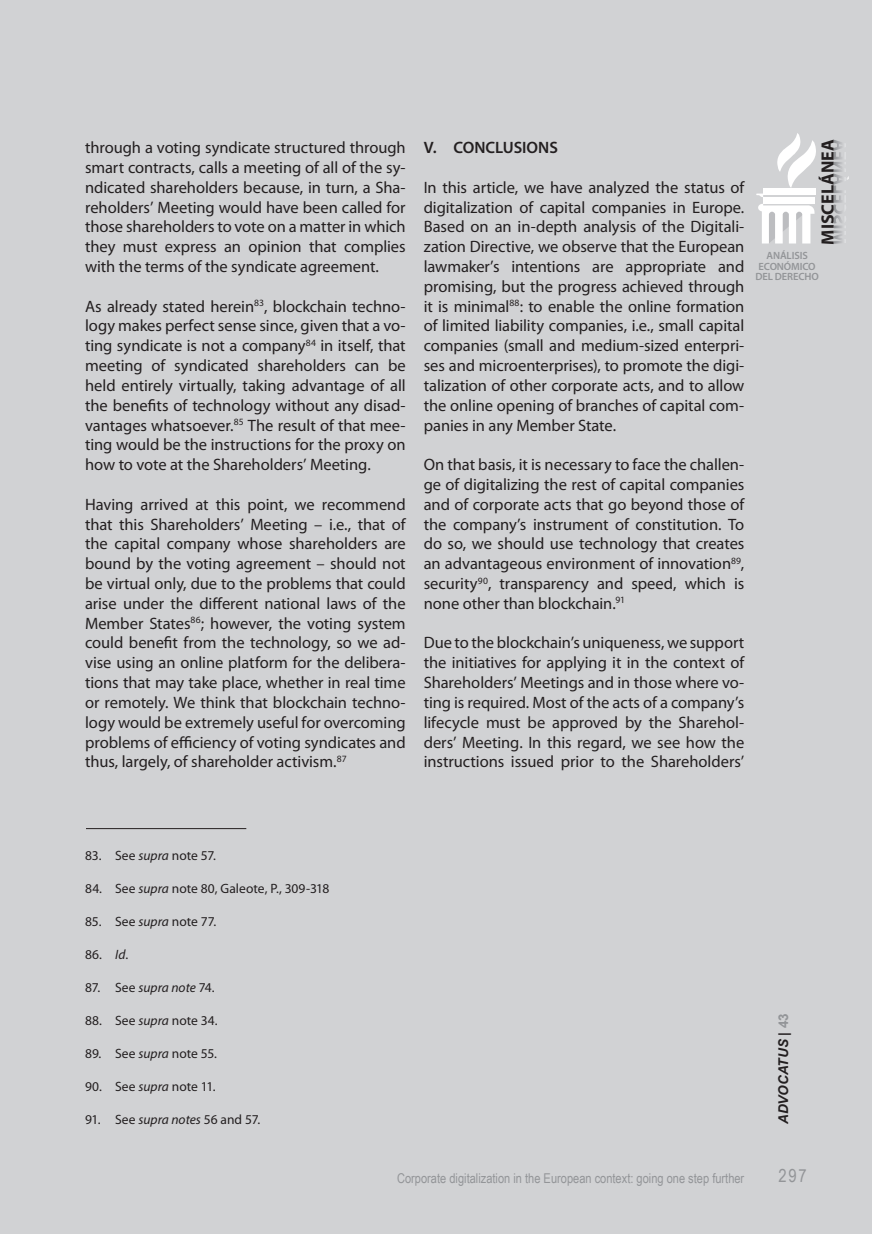
<style>
.page{position:relative;width:872px;height:1234px;background:#fff}
.page>*{position:absolute;margin:0;border:0;box-sizing:border-box;transform-origin:0 0}
.t1{font:700 18px "Myriad Pro";color:#231f20}
.t2{font:18px "Arial Narrow";color:#939598}
.CuerpoTexto{font:16.5px/19.8px "Myriad Pro";letter-spacing:-.005em;color:#231f20;text-align:justify}
.Inter1{font:600 16.5px "Myriad Pro";letter-spacing:-.005em;color:#231f20}
.Pie_de_página{font:13.5px "Myriad Pro";letter-spacing:.005em;color:#231f20}
.t3{font:13.5px "Arial Narrow";color:#939598}
.t4{font:italic 700 13.5px "Arial";letter-spacing:-.01em;color:#231f20}
.t5{font:600 10.5px/10.5px "Myriad Pro";letter-spacing:-.01em;color:#939598;text-align:center}
.s1{font-style:italic}
.s2{font-style:normal}
.s3{font-style:normal;color:#939598}
</style>
<div class="page">
<div style="left:0;top:0;width:872px;height:1233px;background:#d1d2d4"></div>
<svg style="left:777px;top:133px;width:39px;height:55px"></svg>
<div style="left:763px;top:188px;width:53px;height:7px;background:#fff"></div>
<div style="left:763px;top:197px;width:51px;height:6px;background:#fff"></div>
<svg style="left:758px;top:204px;width:56px;height:39px"></svg>
<svg style="left:756px;top:193px;width:7px;height:4px"></svg>
<svg style="left:833px;top:140px;width:16px;height:104px"></svg>
<hr style="left:86px;top:828px;width:160px;height:1px;background:#231f20">
<p class="CuerpoTexto" style="left:85px;top:137px;width:322px">through a voting syndicate structured through smart contracts, calls a meeting of all of the sy&shy;ndicated shareholders because, in turn, a Sha&shy;reholders’ Meeting would have been called for those shareholders to vote on a matter in which they must express an opinion that complies with the terms of the syndicate agreement.</p>
<p class="CuerpoTexto" style="left:85px;top:296px;width:322px">As already stated herein<sup>83</sup>, blockchain techno&shy;logy makes perfect sense since, given that a vo&shy;ting syndicate is not a company<sup>84</sup> in itself, that meeting of syndicated shareholders can be held entirely virtually, taking advantage of all the benefits of technology without any disad&shy;vantages whatsoever.<sup>85</sup> The result of that mee&shy;ting would be the instructions for the proxy on how to vote at the Shareholders’ Meeting.</p>
<p class="CuerpoTexto" style="left:85px;top:494px;width:322px">Having arrived at this point, we recommend that this Shareholders’ Meeting – i.e., that of the capital company whose shareholders are bound by the voting agreement – should not be virtual only, due to the problems that could arise under the different national laws of the Member States<sup>86</sup>; however, the voting system could benefit from the technology, so we ad&shy;vise using an online platform for the delibera&shy;tions that may take place, whether in real time or remotely. We think that blockchain techno&shy;logy would be extremely useful for overcoming problems of efficiency of voting syndicates and thus, largely, of shareholder activism.<sup>87</sup></p>
<p class="Inter1" style="left:424px;top:137px;width:136px">V. CONCLUSIONS</p>
<p class="CuerpoTexto" style="left:424px;top:177px;width:322px">In this article, we have analyzed the status of digitalization of capital companies in Europe.<br>Based on an in-depth analysis of the Digitali&shy;zation Directive, we observe that the European lawmaker’s intentions are appropriate and promising, but the progress achieved through it is minimal<sup>88</sup>: to enable the online formation of limited liability companies, i.e., small capital companies (small and medium-sized enterpri&shy;ses and microenterprises), to promote the digi&shy;talization of other corporate acts, and to allow the online opening of branches of capital com&shy;panies in any Member State.</p>
<p class="CuerpoTexto" style="left:424px;top:454px;width:322px">On that basis, it is necessary to face the challen&shy;ge of digitalizing the rest of capital companies and of corporate acts that go beyond those of the company’s instrument of constitution. To do so, we should use technology that creates an advantageous environment of innovation<sup>89</sup>, security<sup>90</sup>, transparency and speed, which is none other than blockchain.<sup>91</sup></p>
<p class="CuerpoTexto" style="left:424px;top:632px;width:322px">Due to the blockchain’s uniqueness, we support the initiatives for applying it in the context of Shareholders’ Meetings and in those where vo&shy;ting is required. Most of the acts of a company’s lifecycle must be approved by the Sharehol&shy;ders’ Meeting. In this regard, we see how the instructions issued prior to the Shareholders’</p>
<p class="t1" style="left:816px;top:245px;width:107px;rotate:-90deg">MISCELÁNEA</p>
<p class="t5" style="left:755px;top:250px;width:65px">ANÁLISIS<br>ECONÓMICO<br>DEL DERECHO</p>
<p class="Pie_de_página" style="left:85px;top:846px;width:132px">83. See <span class="s1">supra</span> note 57.</p>
<p class="Pie_de_página" style="left:85px;top:879px;width:246px">84. See <span class="s1">supra</span> note 80, Galeote, P., 309-318</p>
<p class="Pie_de_página" style="left:85px;top:912px;width:133px">85. See <span class="s1">supra</span> note 77.</p>
<p class="Pie_de_página" style="left:85px;top:945px;width:45px">86. <span class="s1">Id</span>.</p>
<p class="Pie_de_página" style="left:85px;top:978px;width:131px">87. See <span class="s1">supra note</span> 74.</p>
<p class="Pie_de_página" style="left:85px;top:1011px;width:134px">88. See <span class="s1">supra</span> note 34.</p>
<p class="Pie_de_página" style="left:85px;top:1044px;width:133px">89. See <span class="s1">supra</span> note 55.</p>
<p class="Pie_de_página" style="left:85px;top:1077px;width:132px">90. See <span class="s1">supra</span> note 11.</p>
<p class="Pie_de_página" style="left:85px;top:1110px;width:177px">91. See <span class="s1">supra notes</span> 56 and 57.</p>
<p class="t3" style="left:397px;top:1168px;width:349px">Corporate digitalization in the European context: going one step further</p>
<p class="t4" style="left:774px;top:1123px;width:112px;rotate:-90deg">ADVOCATUS <span class="s2">|</span> <span class="s3">43</span></p>
<p class="t2" style="left:778px;top:1162px;width:30px">297</p>
</div>
